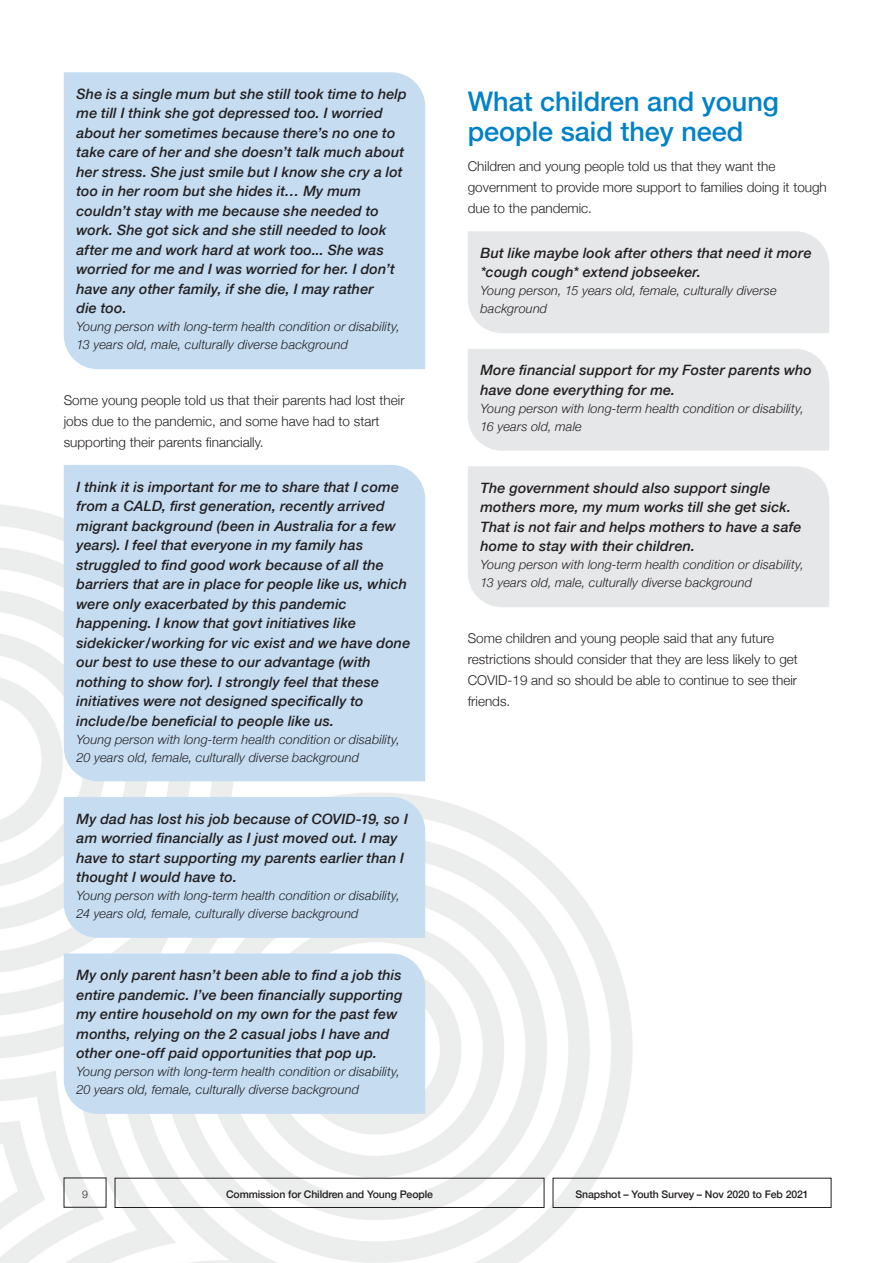
<style>
.page{position:relative;width:893px;height:1263px;background:#fff}
.page>*{position:absolute;margin:0;border:0;box-sizing:border-box;transform-origin:0 0}
.H2_Questions{font:500 27px/30px "Helvetica Neue";color:#0082c8}
.Interview_quote_Chal{font:italic 500 14.25px/19.5px "Helvetica Neue";letter-spacing:.01em;color:#231f20}
.Interview_quote_Gene{font:italic 500 14.25px/19.5px "Helvetica Neue";letter-spacing:.01em;color:#231f20}
.Text_9_14{font:300 13.5px/21px "Helvetica Neue";color:#231f20}
.Interview_quote_Chal-2{font:italic 300 12.75px/18px "Helvetica Neue";letter-spacing:.015em;color:#231f20}
.Interview_quote_Gene-2{font:italic 300 12.75px/18px "Helvetica Neue";letter-spacing:.015em;color:#231f20}
.t1{font:500 10.5px "Helvetica Neue";letter-spacing:-.01em;color:#231f20}
.t2{font:300 10.5px "Helvetica Neue";color:#231f20}
</style>
<div class="page">
<img style="left:0;top:493px;width:702px;height:770px">
<div style="left:553px;top:1178px;width:278px;height:30px;border:1px solid #231f20"></div>
<div style="left:115px;top:1178px;width:429px;height:30px;border:1px solid #231f20"></div>
<div style="left:64px;top:72px;width:361px;height:297px;background:#c5dcf1"></div>
<div style="left:64px;top:465px;width:361px;height:316px;background:#c5dcf1"></div>
<div style="left:64px;top:797px;width:361px;height:141px;background:#c5dcf1"></div>
<div style="left:64px;top:953px;width:361px;height:161px;background:#c5dcf1"></div>
<div style="left:468px;top:231px;width:361px;height:102px;background:#e6e7e9"></div>
<div style="left:468px;top:349px;width:361px;height:102px;background:#e6e7e9"></div>
<div style="left:468px;top:466px;width:361px;height:141px;background:#e6e7e9"></div>
<p class="Interview_quote_Chal" style="left:77px;top:83px;width:332px">She is a single mum but she still took time to help me till I think she got depressed too. I worried about her sometimes because there’s no one to take care of her and she doesn’t talk much about her stress. She just smile but I know she cry a lot too in her room but she hides it… My mum couldn’t stay with me because she needed to work. She got sick and she still needed to look after me and work hard at work too... She was worried for me and I was worried for her. I don’t have any other family, if she die, I may rather<br>die too.</p>
<p class="Interview_quote_Chal-2" style="left:77px;top:317px;width:325px">Young person with long-term health condition or disability,<br>13 years old, male, culturally diverse background</p>
<p class="Text_9_14" style="left:64px;top:388px;width:342px">Some young people told us that their parents had lost their jobs due to the pandemic, and some have had to start supporting their parents financially.</p>
<p class="Interview_quote_Chal" style="left:77px;top:476px;width:335px">I think it is important for me to share that I come from a CALD, first generation, recently arrived migrant background (been in Australia for a few years). I feel that everyone in my family has struggled to find good work because of all the barriers that are in place for people like us, which were only exacerbated by this pandemic happening. I know that govt initiatives like sidekicker/working for vic exist and we have done our best to use these to our advantage (with nothing to show for). I strongly feel that these initiatives were not designed specifically to include/be beneficial to people like us.</p>
<p class="Interview_quote_Chal-2" style="left:77px;top:729px;width:325px">Young person with long-term health condition or disability,<br>20 years old, female, culturally diverse background</p>
<p class="Interview_quote_Chal" style="left:77px;top:808px;width:333px">My dad has lost his job because of COVID-19, so I am worried financially as I just moved out. I may have to start supporting my parents earlier than I thought I would have to.</p>
<p class="Interview_quote_Chal-2" style="left:77px;top:886px;width:325px">Young person with long-term health condition or disability,<br>24 years old, female, culturally diverse background</p>
<p class="Interview_quote_Chal" style="left:77px;top:964px;width:328px">My only parent hasn’t been able to find a job this entire pandemic. I’ve been financially supporting my entire household on my own for the past few months, relying on the 2 casual jobs I have and other one-off paid opportunities that pop up.</p>
<p class="Interview_quote_Chal-2" style="left:77px;top:1062px;width:325px">Young person with long-term health condition or disability,<br>20 years old, female, culturally diverse background</p>
<p class="H2_Questions" style="left:468px;top:85px;width:313px">What children and young people said they need</p>
<p class="Text_9_14" style="left:468px;top:155px;width:361px">Children and young people told us that they want the government to provide more support to families doing it tough due to the pandemic.</p>
<p class="Interview_quote_Gene" style="left:480px;top:242px;width:333px">But like maybe look after others that need it more *cough cough* extend jobseeker.</p>
<p class="Interview_quote_Gene-2" style="left:480px;top:281px;width:298px">Young person, 15 years old, female, culturally diverse background</p>
<p class="Interview_quote_Gene" style="left:480px;top:360px;width:333px">More financial support for my Foster parents who have done everything for me.</p>
<p class="Interview_quote_Gene-2" style="left:480px;top:399px;width:325px">Young person with long-term health condition or disability,<br>16 years old, male</p>
<p class="Interview_quote_Gene" style="left:480px;top:477px;width:322px">The government should also support single mothers more, my mum works till she get sick.<br>That is not fair and helps mothers to have a safe home to stay with their children.</p>
<p class="Interview_quote_Gene-2" style="left:480px;top:555px;width:325px">Young person with long-term health condition or disability,<br>13 years old, male, culturally diverse background</p>
<p class="Text_9_14" style="left:468px;top:626px;width:332px">Some children and young people said that any future restrictions should consider that they are less likely to get COVID-19 and so should be able to continue to see their friends.</p>
<p class="t2" style="left:82px;top:1185px;width:7px">9</p>
<p class="t1" style="left:226px;top:1186px;width:208px">Commission for Children and Young People</p>
<p class="t1" style="left:575px;top:1186px;width:235px">Snapshot – Youth Survey – Nov 2020 to Feb 2021</p>
</div>
